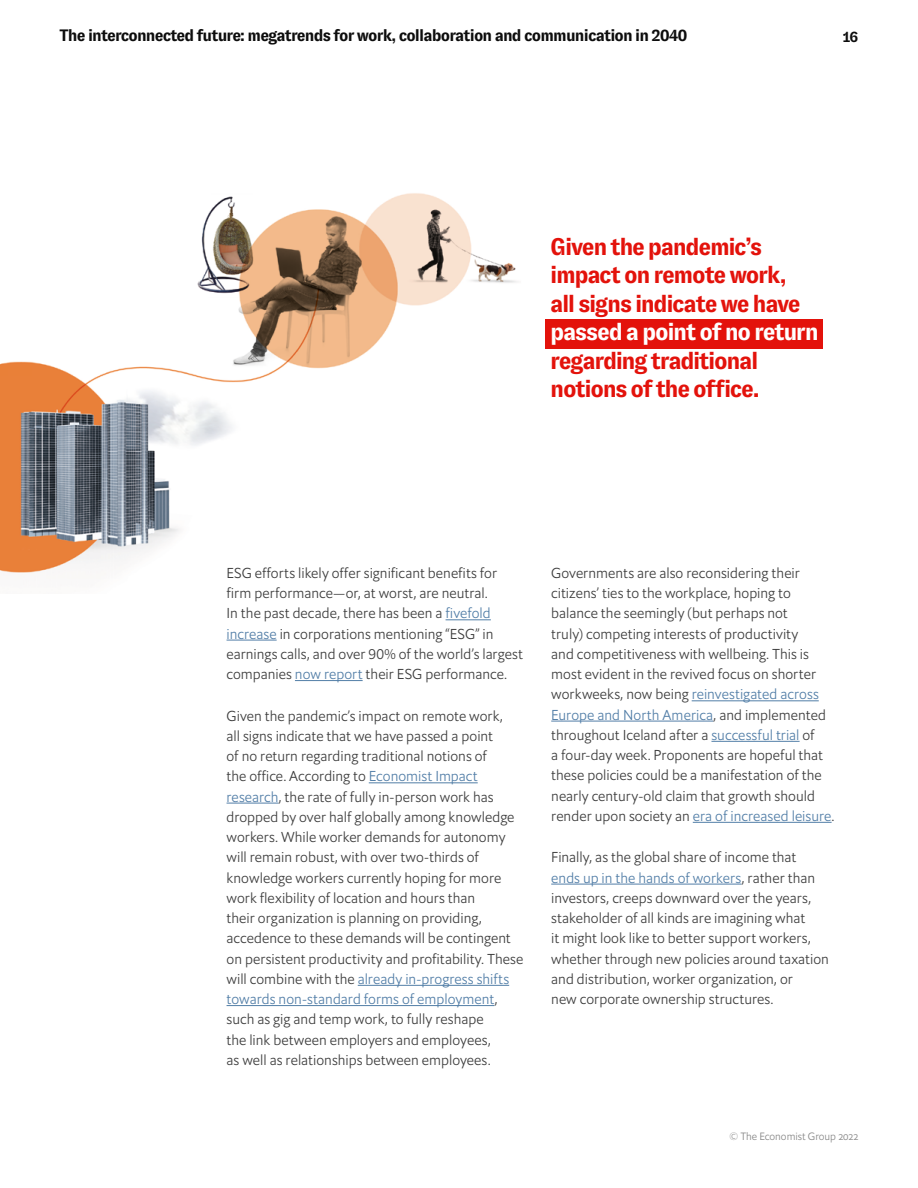
<style>
.page{position:relative;width:918px;height:1188px;background:#fff}
.page>*{position:absolute;margin:0;border:0;box-sizing:border-box;transform-origin:0 0}
.t1{font:700 24px/28.5px "GT Zirkon";letter-spacing:-.055em;color:#e3120b}
.t2{font:700 24px "GT Zirkon";letter-spacing:-.05em;color:#fff}
.t3{font:700 16.5px "GT Zirkon";letter-spacing:-.05em;color:#0d0d0d}
.t4{font:700 15px "GT Zirkon";color:#0d0d0d}
.t5{font:300 14.25px/20.2px "Econ Sans OS";letter-spacing:.005em;color:#3d3d3d}
.t6{font:300 10.5px "Econ Sans OS";color:#868686}
.s1{color:#527ea7}
</style>
<div class="page">
<img style="left:0;top:193px;width:518px;height:380px">
<hr style="left:446px;top:619px;width:45px;height:1px;background:#527ea7">
<hr style="left:227px;top:640px;width:50px;height:1px;background:#527ea7">
<hr style="left:295px;top:680px;width:68px;height:1px;background:#527ea7">
<hr style="left:369px;top:782px;width:109px;height:1px;background:#527ea7">
<hr style="left:227px;top:803px;width:52px;height:1px;background:#527ea7">
<hr style="left:358px;top:985px;width:151px;height:1px;background:#527ea7">
<hr style="left:227px;top:1005px;width:267px;height:1px;background:#527ea7">
<hr style="left:692px;top:700px;width:127px;height:1px;background:#527ea7">
<hr style="left:551px;top:721px;width:162px;height:1px;background:#527ea7">
<hr style="left:711px;top:741px;width:89px;height:1px;background:#527ea7">
<hr style="left:693px;top:822px;width:139px;height:1px;background:#527ea7">
<hr style="left:551px;top:884px;width:190px;height:1px;background:#527ea7">
<div style="left:546px;top:319px;width:277px;height:29px;background:#e3120b"></div>
<p class="t3" style="left:60px;top:26px;width:630px">The interconnected future: megatrends for work, collaboration and communication in 2040</p>
<p class="t4" style="left:843px;top:28px;width:17px">16</p>
<h1 class="t1" style="left:550px;top:232px;width:252px">Given the pandemic’s impact on remote work, all signs indicate we have</h1>
<h1 class="t2" style="left:550px;top:319px;width:270px">passed a point of no return</h1>
<h1 class="t1" style="left:550px;top:346px;width:211px">regarding traditional notions of the office.</h1>
<p class="t5" style="left:227px;top:563px;width:298px">ESG efforts likely offer significant benefits for firm performance—or, at worst, are neutral.<br>In the past decade, there has been a <span class="s1">fivefold increase</span> in corporations mentioning “ESG” in earnings calls, and over 90% of the world’s largest companies <span class="s1">now report</span> their ESG performance.</p>
<p class="t5" style="left:227px;top:705px;width:298px">Given the pandemic’s impact on remote work,<br>all signs indicate that we have passed a point<br>of no return regarding traditional notions of<br>the office. According to <span class="s1">Economist Impact research</span>, the rate of fully in-person work has dropped by over half globally among knowledge workers. While worker demands for autonomy will remain robust, with over two-thirds of knowledge workers currently hoping for more work flexibility of location and hours than<br>their organization is planning on providing, accedence to these demands will be contingent on persistent productivity and profitability. These will combine with the <span class="s1">already in-progress shifts towards non-standard forms of employment</span>, such as gig and temp work, to fully reshape<br>the link between employers and employees,<br>as well as relationships between employees.</p>
<p class="t5" style="left:551px;top:563px;width:285px">Governments are also reconsidering their citizens’ ties to the workplace, hoping to balance the seemingly (but perhaps not<br>truly) competing interests of productivity<br>and competitiveness with wellbeing. This is most evident in the revived focus on shorter workweeks, now being <span class="s1">reinvestigated across Europe and North America</span>, and implemented throughout Iceland after a <span class="s1">successful trial</span> of<br>a four-day week. Proponents are hopeful that these policies could be a manifestation of the nearly century-old claim that growth should render upon society an <span class="s1">era of increased leisure</span>.</p>
<p class="t5" style="left:551px;top:847px;width:279px">Finally, as the global share of income that<br><span class="s1">ends up in the hands of workers</span>, rather than investors, creeps downward over the years, stakeholder of all kinds are imagining what<br>it might look like to better support workers, whether through new policies around taxation and distribution, worker organization, or<br>new corporate ownership structures.</p>
<p class="t6" style="left:730px;top:1130px;width:130px">© The Economist Group 2022</p>
</div>
